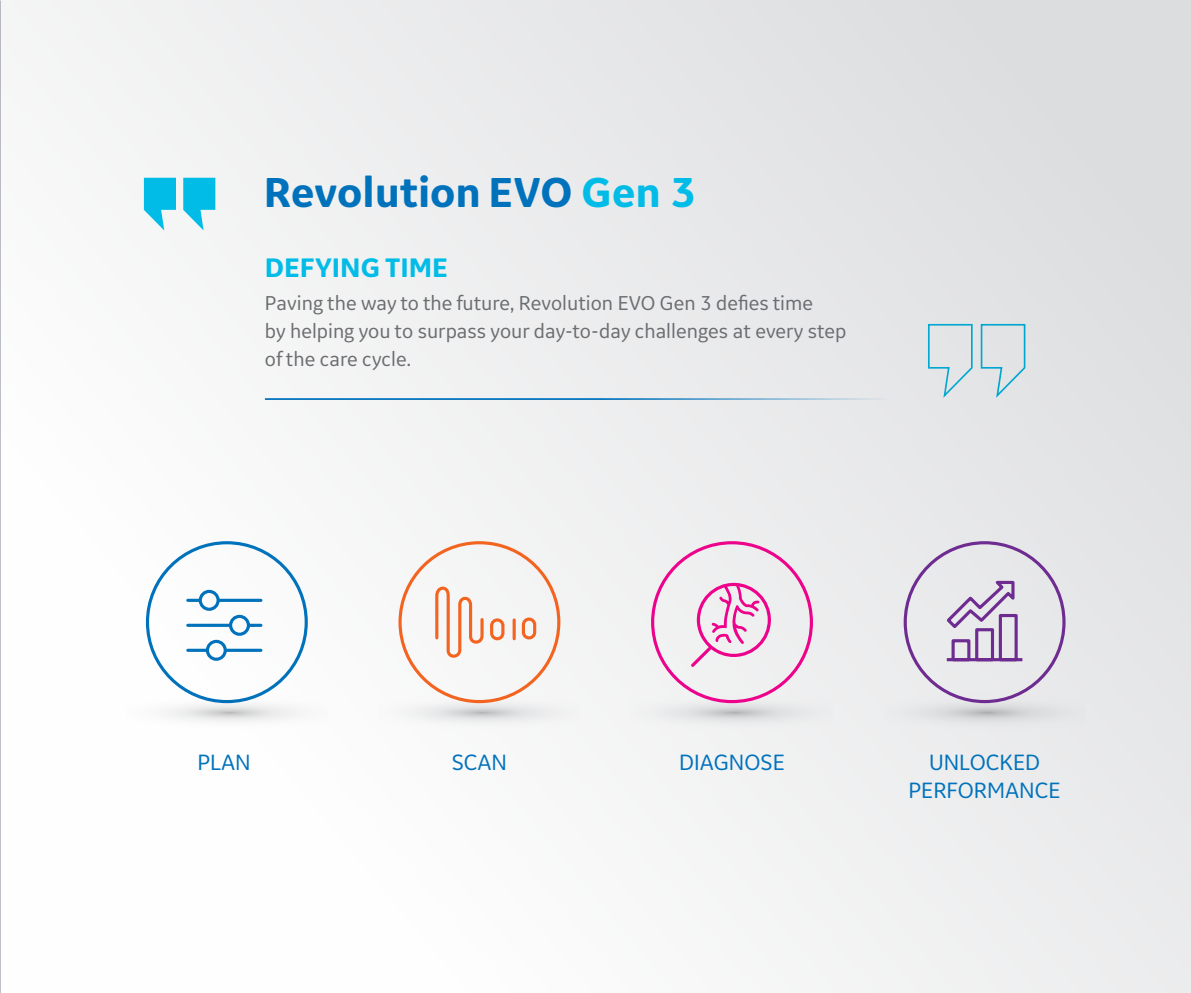
<style>
.page{position:relative;width:1191px;height:993px;background:#fff}
.page>*{position:absolute;margin:0;border:0;box-sizing:border-box;transform-origin:0 0}
.t1{font:700 43.75px "GE Inspira Sans";color:#0072bc}
.t2{font:700 28px "GE Inspira Sans";color:#02bce8}
.t3{font:23.1px/27.8px "GE Inspira Sans";color:#0072bc;text-align:center}
.t4{font:21px/28px "GE Inspira Sans";color:#6c6d70}
.s1{color:#02bce8}
</style>
<div class="page">
<div style="left:0;top:0;width:1191px;height:992px;background:linear-gradient(to right,#fcfdfd,#e1e1e4)"></div>
<img style="left:0;top:0;width:1px;height:992px">
<svg style="left:185px;top:588px;width:79px;height:74px"></svg>
<svg style="left:126px;top:693px;width:202px;height:37px"></svg>
<svg style="left:378px;top:693px;width:202px;height:37px"></svg>
<svg style="left:434px;top:585px;width:104px;height:73px"></svg>
<div style="left:398px;top:541px;width:162px;height:162px;border:3px solid #f36421;border-radius:50%"></div>
<svg style="left:631px;top:693px;width:202px;height:37px"></svg>
<svg style="left:691px;top:582px;width:80px;height:84px"></svg>
<div style="left:651px;top:541px;width:162px;height:162px;border:3px solid #ed028c;border-radius:50%"></div>
<svg style="left:883px;top:693px;width:202px;height:37px;background:#e1e1e4"></svg>
<svg style="left:943px;top:579px;width:82px;height:83px;background:#ccbdd5"></svg>
<div style="left:903px;top:541px;width:162px;height:162px;border:3px solid #6e2c91;border-radius:50%"></div>
<svg style="left:980px;top:323px;width:46px;height:76px;background:#cbdde2"></svg>
<svg style="left:927px;top:323px;width:46px;height:76px;background:#ccdee4"></svg>
<svg style="left:144px;top:178px;width:32px;height:52px"></svg>
<svg style="left:183px;top:178px;width:32px;height:52px"></svg>
<hr style="left:265px;top:398px;width:681px;height:2px;background:#0072bc">
<p class="t1" style="left:264px;top:166px;width:434px">Revolution EVO <span class="s1">Gen 3</span></p>
<p class="t2" style="left:265px;top:250px;width:184px">DEFYING TIME</p>
<p class="t4" style="left:265px;top:288px;width:583px">Paving the way to the future, Revolution EVO Gen 3 defies time<br>by helping you to surpass your day-to-day challenges at every step of the care cycle.</p>
<p class="t3" style="left:197px;top:747px;width:55px">PLAN</p>
<p class="t3" style="left:452px;top:747px;width:57px">SCAN</p>
<p class="t3" style="left:679px;top:747px;width:107px">DIAGNOSE</p>
<p class="t3" style="left:908px;top:747px;width:154px">UNLOCKED<br>PERFORMANCE</p>
</div>
